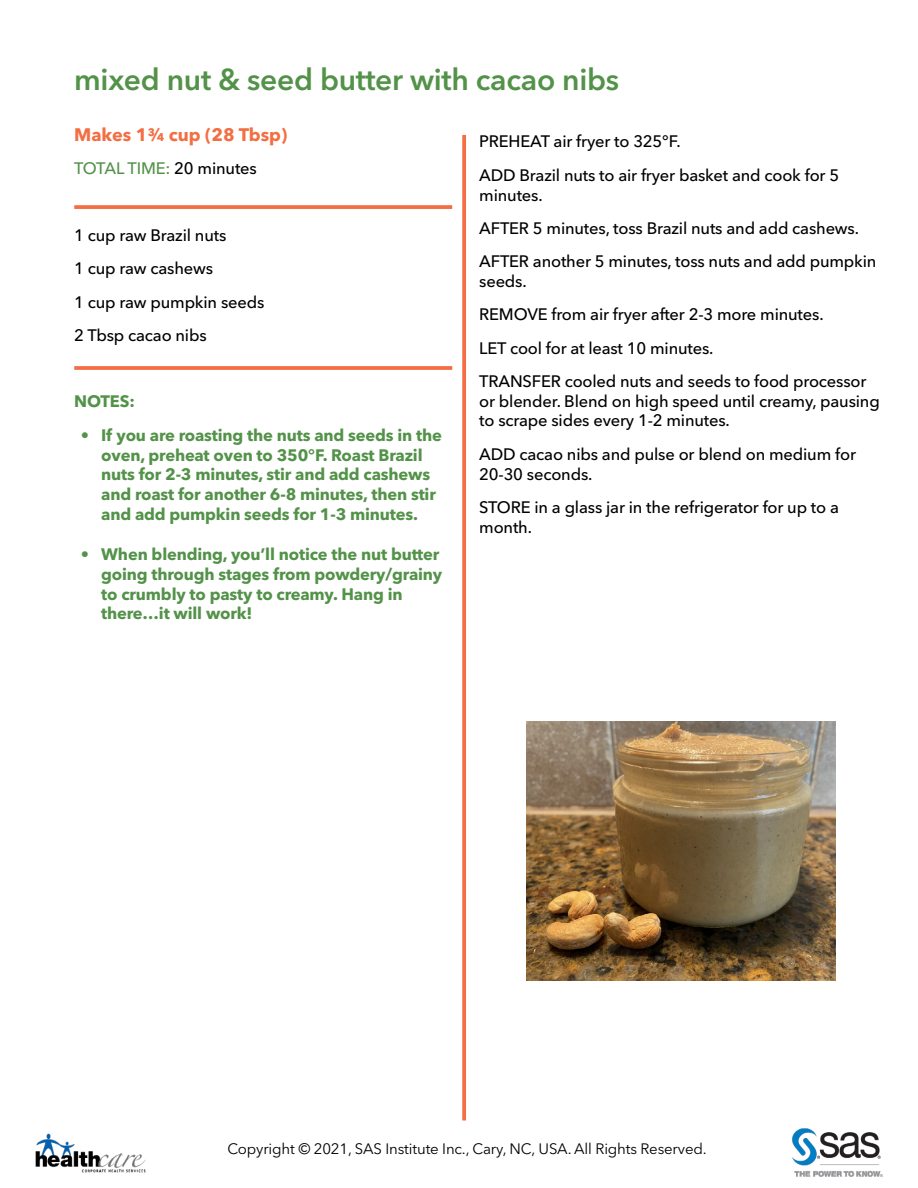
<style>
.page{position:relative;width:918px;height:1188px;background:#fff}
.page>*{position:absolute;margin:0;border:0;box-sizing:border-box;transform-origin:0 0}
.t1{font:600 30px "Avenir Next W1 G";letter-spacing:-.01em;color:#539249}
.t2{font:700 18px "Avenir Next W1 G";color:#f36e42}
.t3{font:500 16.5px/33.3px "Avenir Next W1 G";letter-spacing:-.01em;color:#000}
.t4{font:700 16.5px/19.8px "Avenir Next W1 G";letter-spacing:-.01em;color:#539249}
.t5{font:500 16.5px "Avenir Next W1 G";letter-spacing:-.01em;color:#539249}
.t6{font:15px "Avenir Next W1 G";letter-spacing:-.01em;color:#000}
.s1{color:#000}
</style>
<div class="page">
<svg style="left:462px;top:135px;width:4px;height:985px;background:#f3784f"></svg>
<svg style="left:74px;top:205px;width:378px;height:4px;background:#f3764d"></svg>
<img style="left:35px;top:1133px;width:111px;height:40px">
<img style="left:792px;top:1128px;width:91px;height:49px">
<svg style="left:74px;top:366px;width:378px;height:4px;background:#f3764d"></svg>
<img style="left:527px;top:722px;width:308px;height:259px">
<h1 class="t1" style="left:74px;top:61px;width:546px">mixed nut &amp; seed butter with cacao nibs</h1>
<p class="t2" style="left:74px;top:124px;width:214px">Makes 13/4 cup (28 Tbsp)</p>
<p class="t5" style="left:74px;top:159px;width:184px">TOTAL TIME: <span class="s1">20 minutes</span></p>
<p class="t3" style="left:74px;top:219px;width:192px">1 cup raw Brazil nuts<br>1 cup raw cashews<br>1 cup raw pumpkin seeds<br>2 Tbsp cacao nibs</p>
<p class="t4" style="left:74px;top:392px;width:62px">NOTES:</p>
<p class="t4" style="left:101px;top:425px;width:342px;text-indent:-20px">• If you are roasting the nuts and seeds in the oven, preheat oven to 350°F. Roast Brazil nuts for 2-3 minutes, stir and add cashews and roast for another 6-8 minutes, then stir and add pumpkin seeds for 1-3 minutes.</p>
<p class="t4" style="left:101px;top:544px;width:343px;text-indent:-20px">• When blending, you’ll notice the nut butter going through stages from powdery/grainy to crumbly to pasty to creamy. Hang in there…it will work!</p>
<p class="t3" style="left:479px;top:125px;width:361px">PREHEAT air fryer to 325°F.<br>ADD Brazil nuts to air fryer basket and cook for 5</p>
<p class="t3" style="left:479px;top:178px;width:399px">minutes.<br>AFTER 5 minutes, toss Brazil nuts and add cashews.<br>AFTER another 5 minutes, toss nuts and add pumpkin</p>
<p class="t3" style="left:479px;top:265px;width:389px">seeds.<br>REMOVE from air fryer after 2-3 more minutes.<br>LET cool for at least 10 minutes.<br>TRANSFER cooled nuts and seeds to food processor</p>
<p class="t3" style="left:479px;top:391px;width:402px;line-height:19.8px">or blender. Blend on high speed until creamy, pausing to scrape sides every 1-2 minutes.</p>
<p class="t3" style="left:479px;top:444px;width:378px;line-height:19.8px">ADD cacao nibs and pulse or blend on medium for<br>20-30 seconds.</p>
<p class="t3" style="left:479px;top:497px;width:361px;line-height:19.8px">STORE in a glass jar in the refrigerator for up to a month.</p>
<p class="t6" style="left:227px;top:1140px;width:481px">Copyright © 2021, SAS Institute Inc., Cary, NC, USA. All Rights Reserved.</p>
</div>
